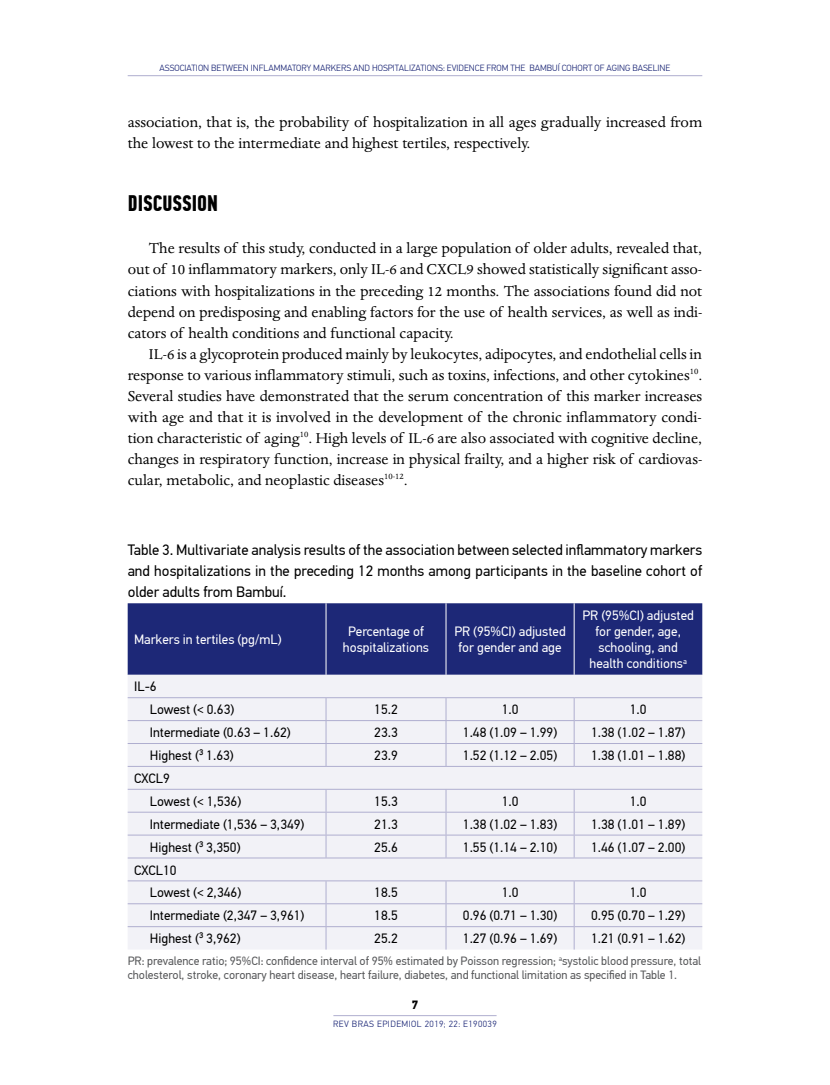
<style>
.page{position:relative;width:830px;height:1085px;background:#fff}
.page>*{position:absolute;margin:0;border:0;box-sizing:border-box;transform-origin:0 0}
.t1{font:700 22.5px "PF Din Text Comp Pro";color:#000}
.t2{font:16.5px/21px "Dante MT Std";color:#000;text-align:justify}
.t3{font:15px/21px "PF Din Text Pro";letter-spacing:.005em;color:#000;text-align:justify}
.t4{font:13.5px/23px "PF Din Text Pro";color:#000}
.t5{font:13.5px/16.2px "PF Din Text Pro";color:#fff;text-align:center}
.t6{font:12px/14.4px "PF Din Text Pro";letter-spacing:-.005em;color:#58595b}
.t7{font:700 12px "PF Din Text Pro";color:#000}
.t8{font:300 9px "PF Din Text Pro";letter-spacing:.025em;color:#1d2877}
.t9{font:300 9px "PF Din Text Pro";color:#1d2877}
.t10{font:300 9px "PF Din Text Pro";letter-spacing:.05em;color:#1d2877}
</style>
<div class="page">
<hr style="left:128px;top:75px;width:574px;height:1px;background:#afaecf">
<hr style="left:333px;top:1015px;width:163px;height:1px;background:#afaecf">
<div style="left:128px;top:603px;width:574px;height:71px;background:#1d2877"></div>
<div style="left:128px;top:674px;width:574px;height:275px;background:#f2f2f7"></div>
<hr style="left:128px;top:697px;width:198px;height:1px;background:#afaecf">
<hr style="left:326px;top:697px;width:120px;height:1px;background:#afaecf">
<hr style="left:446px;top:697px;width:128px;height:1px;background:#afaecf">
<hr style="left:574px;top:697px;width:128px;height:1px;background:#afaecf">
<hr style="left:128px;top:720px;width:198px;height:1px;background:#afaecf">
<hr style="left:326px;top:720px;width:120px;height:1px;background:#afaecf">
<hr style="left:446px;top:720px;width:128px;height:1px;background:#afaecf">
<hr style="left:574px;top:720px;width:128px;height:1px;background:#afaecf">
<hr style="left:128px;top:743px;width:198px;height:1px;background:#afaecf">
<hr style="left:326px;top:743px;width:120px;height:1px;background:#afaecf">
<svg style="left:325px;top:698px;width:1px;height:67px"></svg>
<hr style="left:446px;top:743px;width:128px;height:1px;background:#afaecf">
<svg style="left:445px;top:698px;width:1px;height:67px"></svg>
<hr style="left:574px;top:743px;width:128px;height:1px;background:#afaecf">
<svg style="left:573px;top:698px;width:1px;height:67px"></svg>
<hr style="left:128px;top:765px;width:198px;height:1px;background:#afaecf">
<hr style="left:326px;top:765px;width:120px;height:1px;background:#afaecf">
<hr style="left:446px;top:765px;width:128px;height:1px;background:#afaecf">
<hr style="left:574px;top:765px;width:128px;height:1px;background:#afaecf">
<hr style="left:128px;top:788px;width:198px;height:1px;background:#afaecf">
<hr style="left:326px;top:788px;width:120px;height:1px;background:#afaecf">
<hr style="left:446px;top:788px;width:128px;height:1px;background:#afaecf">
<hr style="left:574px;top:788px;width:128px;height:1px;background:#afaecf">
<hr style="left:128px;top:811px;width:198px;height:1px;background:#afaecf">
<hr style="left:326px;top:811px;width:120px;height:1px;background:#afaecf">
<hr style="left:446px;top:811px;width:128px;height:1px;background:#afaecf">
<hr style="left:574px;top:811px;width:128px;height:1px;background:#afaecf">
<hr style="left:128px;top:834px;width:198px;height:1px;background:#afaecf">
<hr style="left:326px;top:834px;width:120px;height:1px;background:#afaecf">
<svg style="left:325px;top:789px;width:1px;height:68px"></svg>
<hr style="left:446px;top:834px;width:128px;height:1px;background:#afaecf">
<svg style="left:445px;top:789px;width:1px;height:68px"></svg>
<hr style="left:574px;top:834px;width:128px;height:1px;background:#afaecf">
<svg style="left:573px;top:789px;width:1px;height:68px"></svg>
<hr style="left:128px;top:857px;width:198px;height:1px;background:#afaecf">
<hr style="left:326px;top:857px;width:120px;height:1px;background:#afaecf">
<hr style="left:446px;top:857px;width:128px;height:1px;background:#afaecf">
<hr style="left:574px;top:857px;width:128px;height:1px;background:#afaecf">
<hr style="left:128px;top:880px;width:198px;height:1px;background:#afaecf">
<hr style="left:326px;top:880px;width:120px;height:1px;background:#afaecf">
<hr style="left:446px;top:880px;width:128px;height:1px;background:#afaecf">
<hr style="left:574px;top:880px;width:128px;height:1px;background:#afaecf">
<hr style="left:128px;top:903px;width:198px;height:1px;background:#afaecf">
<hr style="left:326px;top:903px;width:120px;height:1px;background:#afaecf">
<hr style="left:446px;top:903px;width:128px;height:1px;background:#afaecf">
<hr style="left:574px;top:903px;width:128px;height:1px;background:#afaecf">
<hr style="left:128px;top:926px;width:198px;height:1px;background:#afaecf">
<hr style="left:326px;top:926px;width:120px;height:1px;background:#afaecf">
<svg style="left:325px;top:881px;width:1px;height:68px"></svg>
<hr style="left:446px;top:926px;width:128px;height:1px;background:#afaecf">
<svg style="left:445px;top:881px;width:1px;height:68px"></svg>
<hr style="left:574px;top:926px;width:128px;height:1px;background:#afaecf">
<svg style="left:573px;top:881px;width:1px;height:68px"></svg>
<hr style="left:325px;top:603px;width:1px;height:71px;background:#fff">
<hr style="left:445px;top:603px;width:1px;height:71px;background:#fff">
<hr style="left:573px;top:603px;width:1px;height:71px;background:#fff">
<p class="t9" style="left:159px;top:63px;width:111px">ASSOCIATIO N BETWEEN I NFLAMMA</p>
<p class="t8" style="left:292px;top:63px;width:28px">TORY MAR</p>
<p class="t8" style="left:330px;top:63px;width:12px">KERS</p>
<p class="t8" style="left:353px;top:63px;width:30px">AND HOSPI</p>
<p class="t8" style="left:395px;top:63px;width:58px">TALIZATIO NS: EVIDE</p>
<p class="t8" style="left:468px;top:63px;width:29px">NCE FROM</p>
<p class="t8" style="left:510px;top:63px;width:31px">THE BAMB</p>
<p class="t9" style="left:552px;top:63px;width:86px">UÍ COHORT OF AGING BASELI</p>
<p class="t8" style="left:659px;top:63px;width:11px">NE</p>
<p class="t2" style="left:128px;top:112px;width:576px">association, that is, the probability of hospitalization in all ages gradually increased from the lowest to the intermediate and highest tertiles, respectively.</p>
<h1 class="t1" style="left:128px;top:190px;width:92px">DISCUSSION</h1>
<p class="t2" style="left:128px;top:238px;width:576px;text-indent:21px">The results of this study, conducted in a large population of older adults, revealed that, out of 10 inflammatory markers, only IL-6 and CXCL9 showed statistically significant asso&shy;ciations with hospitalizations in the preceding 12 months. The associations found did not depend on predisposing and enabling factors for the use of health services, as well as indi&shy;cators of health conditions and functional capacity.</p>
<p class="t2" style="left:128px;top:343px;width:576px;text-indent:21px">IL-6 is a glycoprotein produced mainly by leukocytes, adipocytes, and endothelial cells in response to various inflammatory stimuli, such as toxins, infections, and other cytokines<sup>10</sup>.<br>Several studies have demonstrated that the serum concentration of this marker increases with age and that it is involved in the development of the chronic inflammatory condi&shy;tion characteristic of aging<sup>10</sup>. High levels of IL-6 are also associated with cognitive decline, changes in respiratory function, increase in physical frailty, and a higher risk of cardiovas&shy;cular, metabolic, and neoplastic diseases<sup>10-12</sup>.</p>
<p class="t3" style="left:128px;top:539px;width:576px">Table 3. Multivariate analysis results of the association between selected inflammatory markers and hospitalizations in the preceding 12 months among participants in the baseline cohort of older adults from Bambuí.</p>
<p class="t5" style="left:134px;top:631px;width:149px">Markers in tertiles (pg/mL)</p>
<p class="t5" style="left:343px;top:623px;width:88px">Percentage of hospitalizations</p>
<p class="t5" style="left:454px;top:623px;width:113px">PR (95%CI) adjusted for gender and age</p>
<p class="t5" style="left:582px;top:607px;width:113px">PR (95%CI) adjusted for gender, age, schooling, and health conditions<sup>a</sup></p>
<p class="t4" style="left:150px;top:675px;width:86px;text-indent:-16px">IL-6<br>Lowest (&lt; 0.63)</p>
<p class="t4" style="left:374px;top:698px;width:25px">15.2</p>
<p class="t4" style="left:501px;top:698px;width:18px">1.0</p>
<p class="t4" style="left:629px;top:698px;width:18px">1.0</p>
<p class="t4" style="left:150px;top:721px;width:142px">Intermediate (0.63 – 1.62)</p>
<p class="t4" style="left:374px;top:721px;width:25px">23.3</p>
<p class="t4" style="left:462px;top:721px;width:96px">1.48 (1.09 – 1.99)</p>
<p class="t4" style="left:590px;top:721px;width:96px">1.38 (1.02 – 1.87)</p>
<p class="t4" style="left:150px;top:744px;width:85px">Highest (³ 1.63)</p>
<p class="t4" style="left:374px;top:744px;width:25px">23.9</p>
<p class="t4" style="left:462px;top:744px;width:96px">1.52 (1.12 – 2.05)</p>
<p class="t4" style="left:590px;top:744px;width:96px">1.38 (1.01 – 1.88)</p>
<p class="t4" style="left:150px;top:766px;width:93px;text-indent:-16px">CXCL9<br>Lowest (&lt; 1,536)</p>
<p class="t4" style="left:374px;top:789px;width:25px">15.3</p>
<p class="t4" style="left:501px;top:789px;width:18px">1.0</p>
<p class="t4" style="left:629px;top:789px;width:18px">1.0</p>
<p class="t4" style="left:150px;top:812px;width:156px">Intermediate (1,536 – 3,349)</p>
<p class="t4" style="left:374px;top:812px;width:25px">21.3</p>
<p class="t4" style="left:462px;top:812px;width:96px">1.38 (1.02 – 1.83)</p>
<p class="t4" style="left:590px;top:812px;width:96px">1.38 (1.01 – 1.89)</p>
<p class="t4" style="left:150px;top:835px;width:92px">Highest (³ 3,350)</p>
<p class="t4" style="left:374px;top:835px;width:25px">25.6</p>
<p class="t4" style="left:462px;top:835px;width:96px">1.55 (1.14 – 2.10)</p>
<p class="t4" style="left:590px;top:835px;width:96px">1.46 (1.07 – 2.00)</p>
<p class="t4" style="left:150px;top:858px;width:93px;text-indent:-16px">CXCL10<br>Lowest (&lt; 2,346)</p>
<p class="t4" style="left:374px;top:881px;width:25px">18.5</p>
<p class="t4" style="left:501px;top:881px;width:18px">1.0</p>
<p class="t4" style="left:629px;top:881px;width:18px">1.0</p>
<p class="t4" style="left:150px;top:904px;width:156px">Intermediate (2,347 – 3,961)</p>
<p class="t4" style="left:374px;top:904px;width:25px">18.5</p>
<p class="t4" style="left:462px;top:904px;width:96px">0.96 (0.71 – 1.30)</p>
<p class="t4" style="left:590px;top:904px;width:96px">0.95 (0.70 – 1.29)</p>
<p class="t4" style="left:150px;top:927px;width:92px">Highest (³ 3,962)</p>
<p class="t4" style="left:374px;top:927px;width:25px">25.2</p>
<p class="t4" style="left:462px;top:927px;width:96px">1.27 (0.96 – 1.69)</p>
<p class="t4" style="left:590px;top:927px;width:96px">1.21 (0.91 – 1.62)</p>
<p class="t6" style="left:128px;top:953px;width:574px">PR: prevalence ratio; 95%CI: confidence interval of 95% estimated by Poisson regression; <sup>a</sup>systolic blood pressure, total cholesterol, stroke, coronary heart disease, heart failure, diabetes, and functional limitation as specified in Table 1.</p>
<p class="t7" style="left:411px;top:997px;width:8px">7</p>
<p class="t10" style="left:333px;top:1018px;width:165px">REV BRAS EPIDEMIOL 2019; 22: E190039</p>
</div>
